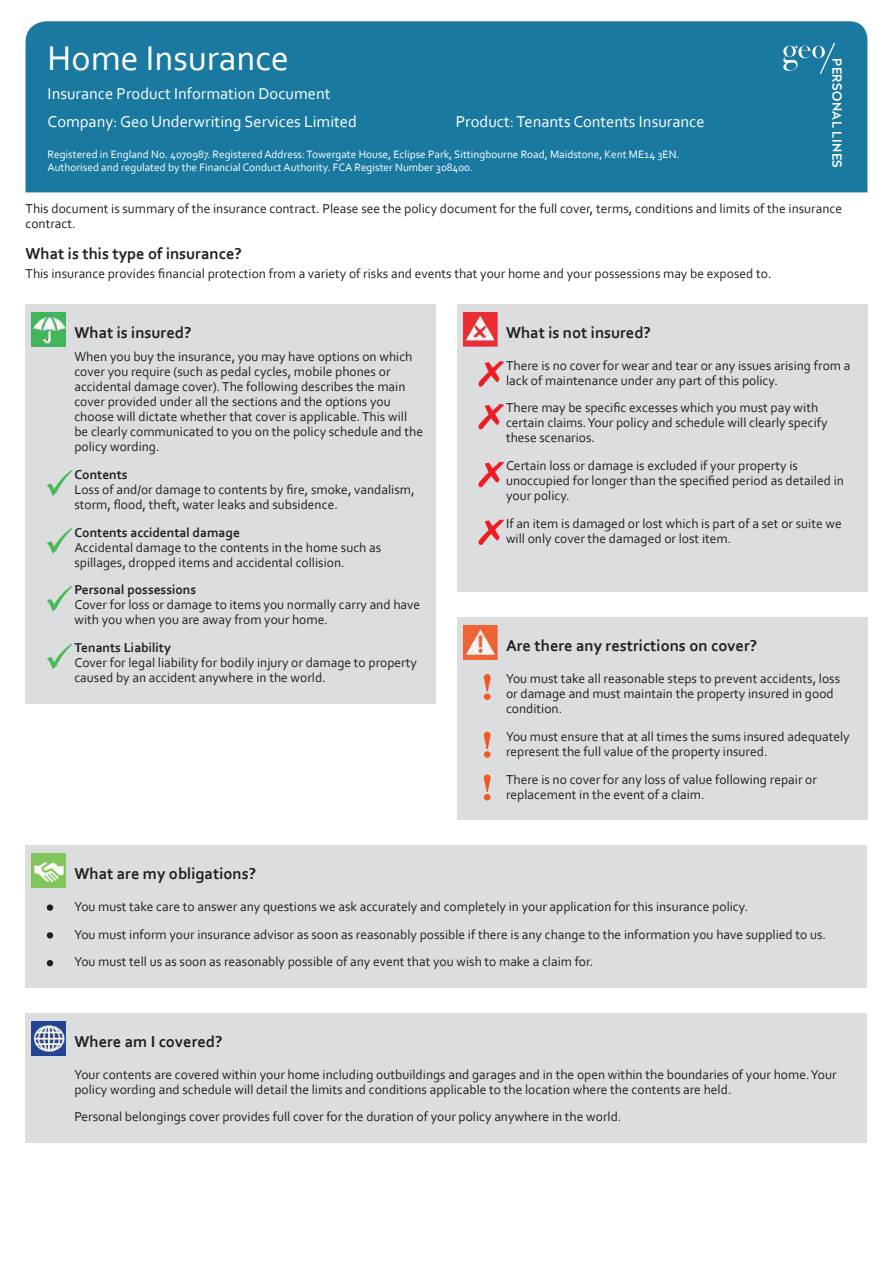
<style>
.page{position:relative;width:893px;height:1263px;background:#fff}
.page>*{position:absolute;margin:0;border:0;box-sizing:border-box;transform-origin:0 0}
.t1{font:36px "Corbel";color:#fff}
.t2{font:700 16.5px "Corbel";color:#231f20}
.t3{font:16.5px/28.5px "Corbel";color:#fff}
.t4{font:13.5px/15px "Corbel";color:#231f20}
.t5{font:700 13.5px "Corbel";color:#231f20}
.t6{font:500 12.6px "Radikal";letter-spacing:.04em;color:#fff}
.t7{font:11.25px/13.5px "Corbel";color:#fff}
</style>
<div class="page">
<div style="left:26px;top:21px;width:841px;height:171px;background:#1979a1"></div>
<svg style="left:783px;top:43px;width:52px;height:31px;background:#3f8fb0"></svg>
<div style="left:26px;top:304px;width:410px;height:399px;background:#dcdddf"></div>
<svg style="left:47px;top:470px;width:25px;height:26px"></svg>
<svg style="left:47px;top:528px;width:25px;height:26px"></svg>
<svg style="left:47px;top:586px;width:25px;height:25px"></svg>
<svg style="left:47px;top:644px;width:25px;height:25px"></svg>
<img style="left:32px;top:313px;width:34px;height:34px">
<div style="left:457px;top:617px;width:410px;height:203px;background:#dcdddf"></div>
<svg style="left:484px;top:674px;width:7px;height:26px"></svg>
<svg style="left:484px;top:732px;width:7px;height:26px"></svg>
<svg style="left:484px;top:774px;width:7px;height:26px"></svg>
<img style="left:463px;top:626px;width:34px;height:34px">
<div style="left:457px;top:304px;width:410px;height:288px;background:#dcdddf"></div>
<svg style="left:478px;top:361px;width:26px;height:26px"></svg>
<svg style="left:478px;top:404px;width:26px;height:25px"></svg>
<svg style="left:478px;top:462px;width:26px;height:25px"></svg>
<svg style="left:478px;top:519px;width:26px;height:26px"></svg>
<img style="left:463px;top:313px;width:34px;height:34px">
<div style="left:26px;top:845px;width:841px;height:142px;background:#dcdddf"></div>
<div style="left:47px;top:904px;width:6px;height:7px;background:#231f20;border-radius:50%"></div>
<svg style="left:47px;top:932px;width:6px;height:6px"></svg>
<svg style="left:47px;top:960px;width:6px;height:6px"></svg>
<img style="left:32px;top:854px;width:34px;height:34px">
<div style="left:26px;top:1013px;width:841px;height:130px;background:#dcdddf"></div>
<img style="left:32px;top:1021px;width:34px;height:35px">
<h1 class="t1" style="left:48px;top:36px;width:243px">Home Insurance</h1>
<p class="t3" style="left:48px;top:79px;width:311px">Insurance Product Information Document<br>Company: Geo Underwriting Services Limited</p>
<p class="t6" style="left:846px;top:58px;width:111px;rotate:90deg">PERSONAL LINES</p>
<p class="t4" style="left:26px;top:201px;width:818px">This document is summary of the insurance contract. Please see the policy document for the full cover, terms, conditions and limits of the insurance contract.</p>
<p class="t2" style="left:26px;top:243px;width:218px">What is this type of insurance?</p>
<p class="t4" style="left:26px;top:266px;width:748px">This insurance provides financial protection from a variety of risks and events that your home and your possessions may be exposed to.</p>
<p class="t3" style="left:456px;top:107px;width:250px">Product: Tenants Contents Insurance</p>
<p class="t7" style="left:48px;top:147px;width:633px">Registered in England No. 4070987. Registered Address: Towergate House, Eclipse Park, Sittingbourne Road, Maidstone, Kent ME14 3EN.<br>Authorised and regulated by the Financial Conduct Authority. FCA Register Number 308400.</p>
<p class="t2" style="left:74px;top:322px;width:119px">What is insured?</p>
<p class="t4" style="left:74px;top:349px;width:350px">When you buy the insurance, you may have options on which cover you require (such as pedal cycles, mobile phones or accidental damage cover). The following describes the main cover provided under all the sections and the options you choose will dictate whether that cover is applicable. This will be clearly communicated to you on the policy schedule and the policy wording.</p>
<p class="t5" style="left:74px;top:466px;width:55px">Contents</p>
<p class="t4" style="left:74px;top:482px;width:342px">Loss of and/or damage to contents by fire, smoke, vandalism, storm, flood, theft, water leaks and subsidence.</p>
<p class="t5" style="left:74px;top:524px;width:167px">Contents accidental damage</p>
<p class="t4" style="left:74px;top:539px;width:308px">Accidental damage to the contents in the home such as spillages, dropped items and accidental collision.</p>
<p class="t5" style="left:74px;top:582px;width:123px">Personal possessions</p>
<p class="t4" style="left:74px;top:597px;width:347px">Cover for loss or damage to items you normally carry and have with you when you are away from your home.</p>
<p class="t5" style="left:74px;top:639px;width:98px">Tenants Liability</p>
<p class="t4" style="left:74px;top:655px;width:344px">Cover for legal liability for bodily injury or damage to property caused by an accident anywhere in the world.</p>
<p class="t2" style="left:506px;top:322px;width:146px">What is not insured?</p>
<p class="t4" style="left:506px;top:357px;width:346px">There is no cover for wear and tear or any issues arising from a lack of maintenance under any part of this policy.</p>
<p class="t4" style="left:506px;top:400px;width:323px">There may be specific excesses which you must pay with certain claims. Your policy and schedule will clearly specify these scenarios.</p>
<p class="t4" style="left:506px;top:458px;width:339px">Certain loss or damage is excluded if your property is unoccupied for longer than the specified period as detailed in your policy.</p>
<p class="t4" style="left:506px;top:516px;width:337px">If an item is damaged or lost which is part of a set or suite we will only cover the damaged or lost item.</p>
<p class="t2" style="left:506px;top:635px;width:253px">Are there any restrictions on cover?</p>
<p class="t4" style="left:506px;top:671px;width:336px">You must take all reasonable steps to prevent accidents, loss or damage and must maintain the property insured in good condition.</p>
<p class="t4" style="left:506px;top:728px;width:345px">You must ensure that at all times the sums insured adequately represent the full value of the property insured.</p>
<p class="t4" style="left:506px;top:771px;width:312px">There is no cover for any loss of value following repair or replacement in the event of a claim.</p>
<p class="t2" style="left:74px;top:863px;width:183px">What are my obligations?</p>
<p class="t4" style="left:74px;top:892px;width:753px;line-height:27.8px">You must take care to answer any questions we ask accurately and completely in your application for this insurance policy.<br>You must inform your insurance advisor as soon as reasonably possible if there is any change to the information you have supplied to us.<br>You must tell us as soon as reasonably possible of any event that you wish to make a claim for.</p>
<p class="t2" style="left:74px;top:1031px;width:150px">Where am I covered?</p>
<p class="t4" style="left:74px;top:1066px;width:764px">Your contents are covered within your home including outbuildings and garages and in the open within the boundaries of your home. Your policy wording and schedule will detail the limits and conditions applicable to the location where the contents are held.</p>
<p class="t4" style="left:74px;top:1109px;width:549px">Personal belongings cover provides full cover for the duration of your policy anywhere in the world.</p>
</div>
